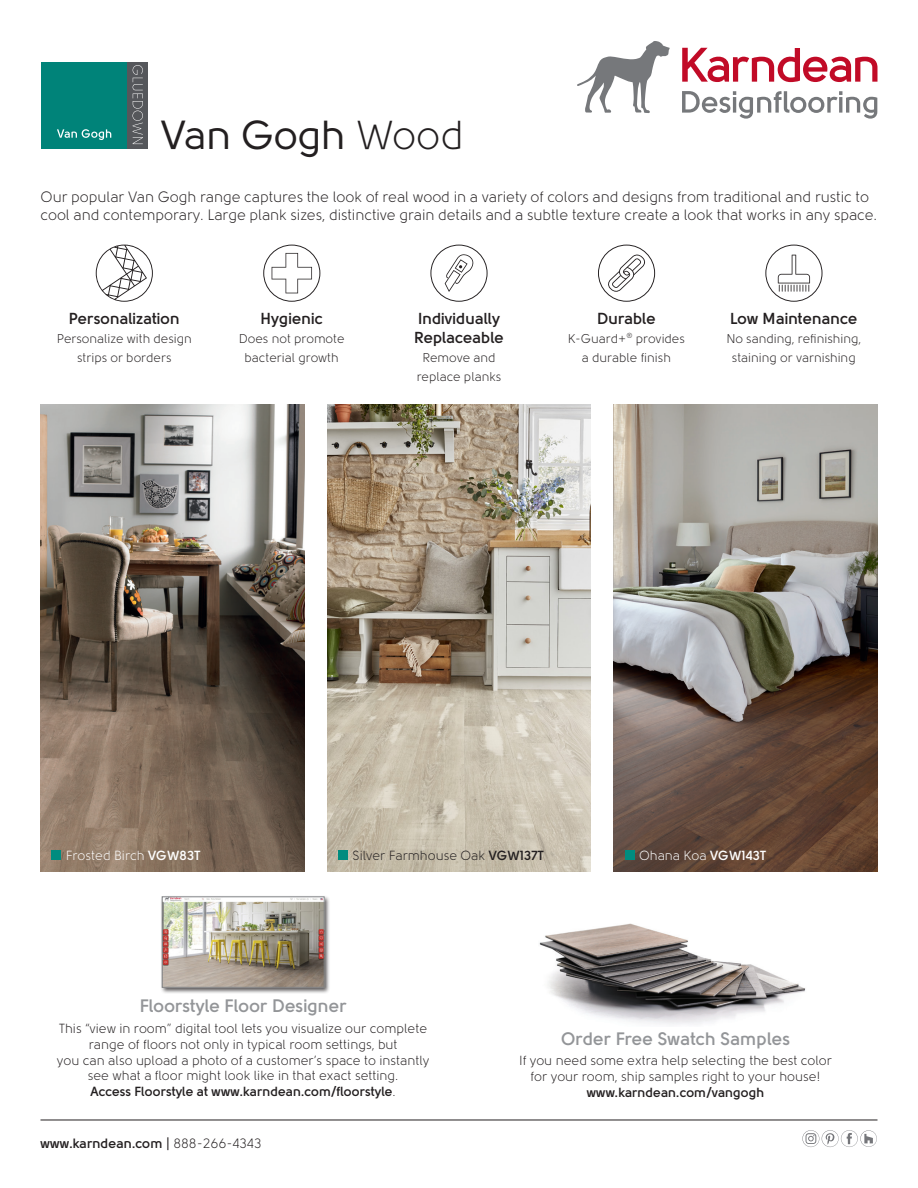
<style>
.page{position:relative;width:918px;height:1188px;background:#fff}
.page>*{position:absolute;margin:0;border:0;box-sizing:border-box;transform-origin:0 0}
.t1{font:40.35px "Solomon";color:#231f20}
.t2{font:700 18px "Solomon";color:#939598}
.t3{font:700 15.9px/19px "Solomon";color:#231f20}
.t4{font:15px/18px "Solomon";letter-spacing:-.005em;color:#231f20}
.t5{font:700 13.5px "Solomon";color:#231f20}
.t6{font:13.2px/15.9px "Solomon";color:#231f20;text-align:center}
.t7{font:700 13.2px "Solomon";color:#231f20}
.t8{font:13.2px "Solomon";color:#fff}
.t9{font:12.75px/19px "Solomon";color:#231f20;text-align:center}
.s1{font-style:inherit}
.s2{font-weight:700}
.s3{font-weight:400}
</style>
<div class="page">
<svg style="left:598px;top:245px;width:57px;height:57px"></svg>
<svg style="left:263px;top:245px;width:57px;height:57px"></svg>
<svg style="left:96px;top:245px;width:57px;height:57px"></svg>
<hr style="left:40px;top:1120px;width:838px;height:1px;background:#231f20">
<svg style="left:765px;top:245px;width:58px;height:57px"></svg>
<div style="left:160px;top:895px;width:171px;height:99px;background:#231f20;opacity:.75"></div>
<img style="left:164px;top:899px;width:158px;height:86px">
<div style="left:162px;top:897px;width:162px;height:90px;border:1px solid #808285"></div>
<svg style="left:682px;top:91px;width:195px;height:28px"></svg>
<svg style="left:682px;top:48px;width:195px;height:34px"></svg>
<svg style="left:577px;top:41px;width:93px;height:72px"></svg>
<svg style="left:430px;top:245px;width:58px;height:57px"></svg>
<svg style="left:802px;top:1130px;width:75px;height:17px"></svg>
<img style="left:539px;top:923px;width:267px;height:101px">
<div style="left:41px;top:62px;width:87px;height:86px;background:#008379"></div>
<svg style="left:57px;top:129px;width:54px;height:11px"></svg>
<div style="left:128px;top:62px;width:20px;height:86px;background:#55575b"></div>
<svg style="left:132px;top:65px;width:11px;height:79px"></svg>
<img style="left:40px;top:404px;width:264px;height:467px">
<img style="left:327px;top:404px;width:264px;height:467px">
<img style="left:614px;top:404px;width:264px;height:467px">
<div style="left:52px;top:851px;width:9px;height:9px;background:#008c7f"></div>
<div style="left:338px;top:851px;width:10px;height:9px;background:#008c7f"></div>
<div style="left:625px;top:851px;width:9px;height:9px;background:#008c7f"></div>
<p class="t1" style="left:161px;top:113px;width:305px">Van Gogh <span class="s1">Wood</span></p>
<p class="t4" style="left:41px;top:188px;width:838px">Our popular Van Gogh range captures the look of real wood in a variety of colors and designs from traditional and rustic to cool and contemporary. Large plank sizes, distinctive grain details and a subtle texture create a look that works in any space.</p>
<p class="t3" style="left:69px;top:308px;width:113px">Personalization</p>
<p class="t9" style="left:57px;top:329px;width:137px">Personalize with design strips or borders</p>
<p class="t3" style="left:260px;top:308px;width:64px">Hygienic</p>
<p class="t9" style="left:239px;top:329px;width:107px">Does not promote bacterial growth</p>
<p class="t3" style="left:414px;top:308px;width:91px">Individually<br>Replaceable</p>
<p class="t9" style="left:422px;top:348px;width:75px">Remove and</p>
<p class="t9" style="left:417px;top:367px;width:86px">replace planks</p>
<p class="t3" style="left:597px;top:308px;width:60px">Durable</p>
<p class="t9" style="left:568px;top:329px;width:118px">K-Guard+<sup>®</sup> provides</p>
<p class="t9" style="left:582px;top:348px;width:90px">a durable finish</p>
<p class="t3" style="left:730px;top:308px;width:129px">Low Maintenance</p>
<p class="t9" style="left:726px;top:329px;width:136px">No sanding, refinishing, staining or varnishing</p>
<p class="t8" style="left:66px;top:849px;width:136px">Frosted Birch <span class="s2">VGW83T</span></p>
<p class="t6" style="left:352px;top:848px;width:193px">Silver Farmhouse Oak <span class="s2">VGW137T</span></p>
<p class="t8" style="left:639px;top:849px;width:129px">Ohana Koa <span class="s2">VGW143T</span></p>
<p class="t2" style="left:140px;top:996px;width:209px">Floorstyle Floor Designer</p>
<p class="t6" style="left:59px;top:1020px;width:369px">This “view in room” digital tool lets you visualize our complete range of floors not only in typical room settings, but</p>
<p class="t6" style="left:57px;top:1052px;width:374px">you can also upload a photo of a customer’s space to instantly</p>
<p class="t6" style="left:88px;top:1068px;width:312px">see what a floor might look like in that exact setting.</p>
<p class="t7" style="left:90px;top:1084px;width:307px">Access Floorstyle at www.karndean.com/floorstyle<span class="s3">.</span></p>
<p class="t5" style="left:40px;top:1135px;width:223px">www.karndean.com <span class="s3">|</span> <span class="s3">888-266-4343</span></p>
<p class="t2" style="left:561px;top:1028px;width:231px">Order Free Swatch Samples</p>
<p class="t6" style="left:519px;top:1053px;width:314px">If you need some extra help selecting the best color for your room, ship samples right to your house!</p>
<p class="t7" style="left:587px;top:1085px;width:179px">www.karndean.com/vangogh</p>
</div>
